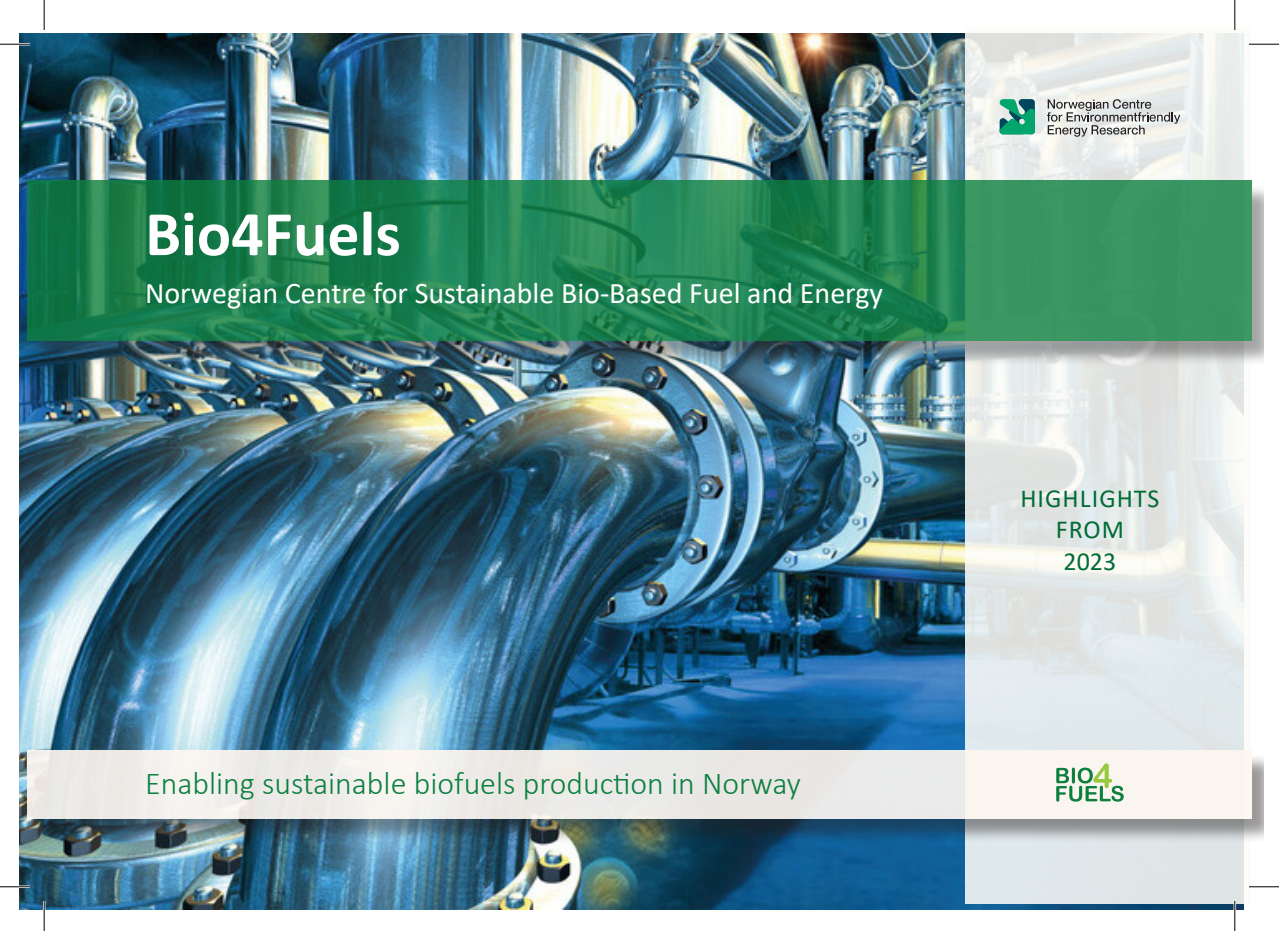
<style>
.page{position:relative;width:1279px;height:931px;background:#fff}
.page>*{position:absolute;margin:0;border:0;box-sizing:border-box;transform-origin:0 0}
.t1{font:700 64px "Calibri";color:#fff}
.t2{font:300 32px "Calibri";color:#0d803f}
.t3{font:30px "Calibri";color:#fff}
.t4{font:26px/31.2px "Calibri";letter-spacing:.04em;color:#006c35;text-align:center}
</style>
<div class="page">
<img style="left:19px;top:33px;width:1225px;height:875px">
<svg style="left:965px;top:30px;width:285px;height:873px;fill:#e2e9eb"></svg>
<div style="left:30px;top:183px;width:1233px;height:183px;background:#231f20;opacity:.5"></div>
<svg style="left:27px;top:181px;width:1225px;height:160px"></svg>
<div style="left:30px;top:752px;width:1233px;height:91px;background:#231f20;opacity:.5"></div>
<div style="left:27px;top:749px;width:1225px;height:69px;background:linear-gradient(to right,#ecebe8,#f5f1ed)"></div>
<svg style="left:1000px;top:99px;width:35px;height:36px"></svg>
<svg style="left:1047px;top:99px;width:133px;height:38px"></svg>
<svg style="left:1056px;top:763px;width:68px;height:38px"></svg>
<hr style="left:0;top:43px;width:30px;height:2px;background:#fff">
<hr style="left:1249px;top:43px;width:30px;height:2px;background:#fff">
<hr style="left:0;top:885px;width:30px;height:2px;background:#fff">
<hr style="left:1249px;top:885px;width:30px;height:2px;background:#fff">
<hr style="left:43px;top:900px;width:2px;height:30px;background:#fff">
<hr style="left:1233px;top:900px;width:3px;height:30px;background:#fff">
<hr style="left:0;top:44px;width:30px;height:1px;background:#000">
<hr style="left:1249px;top:44px;width:30px;height:1px;background:#000">
<hr style="left:0;top:886px;width:30px;height:1px;background:#000">
<hr style="left:1249px;top:886px;width:30px;height:1px;background:#000">
<hr style="left:44px;top:0;width:1px;height:30px;background:#000">
<hr style="left:44px;top:900px;width:1px;height:30px;background:#000">
<hr style="left:1234px;top:0;width:1px;height:30px;background:#000">
<hr style="left:1234px;top:900px;width:1px;height:30px;background:#000">
<h1 class="t1" style="left:145px;top:188px;width:257px">Bio4Fuels</h1>
<p class="t3" style="left:145px;top:272px;width:740px">Norwegian Centre for Sustainable Bio-Based Fuel and Energy</p>
<p class="t2" style="left:145px;top:763px;width:657px">Enabling sustainable biofuels production in Norway</p>
<p class="t4" style="left:1020px;top:482px;width:141px">HIGHLIGHTS<br>FROM<br>2023</p>
</div>
